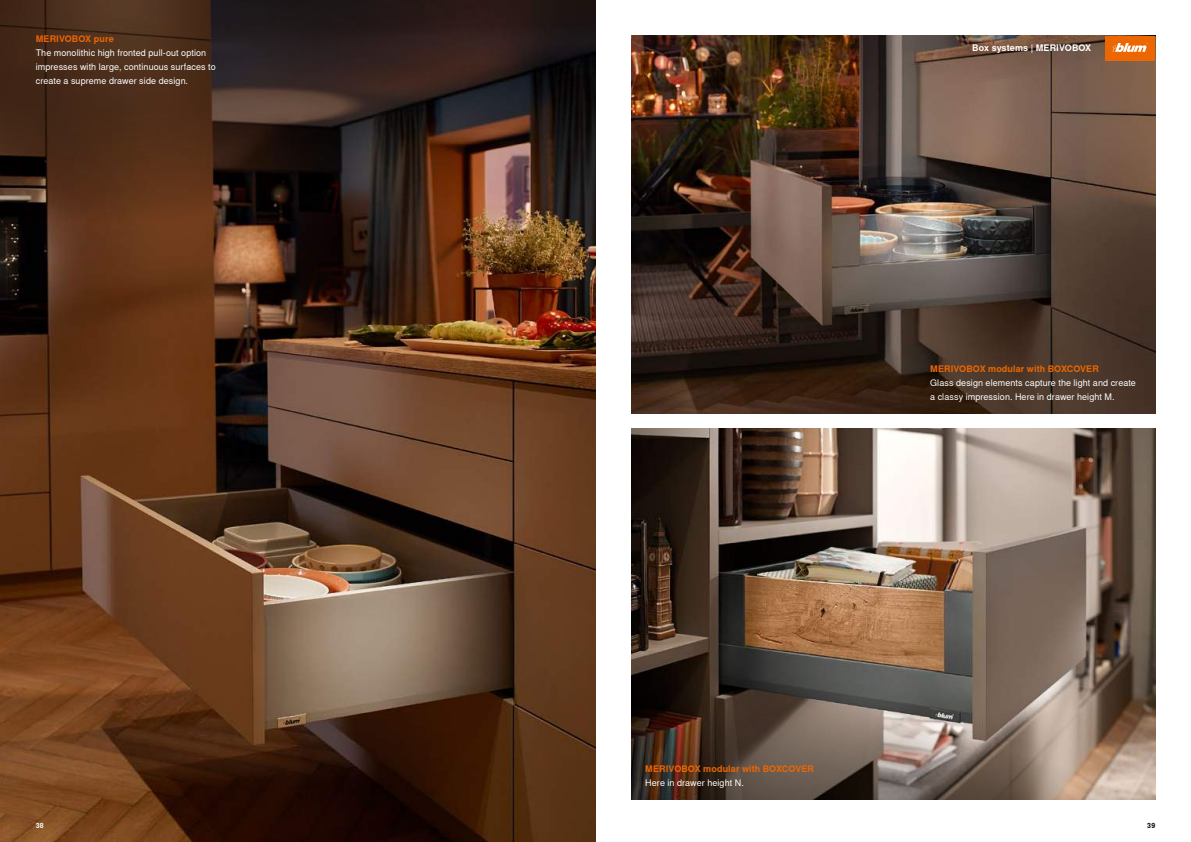
<style>
.page{position:relative;width:1191px;height:842px;background:#fff}
.page>*{position:absolute;margin:0;border:0;box-sizing:border-box;transform-origin:0 0}
.t1{font:9px/14px "Nimbus Sans Global";letter-spacing:.01em;color:#fff}
.t2{font:700 9px "Nimbus Sans Global";letter-spacing:.01em;color:#ec6602}
.t3{font:700 9px "Nimbus Sans Global";letter-spacing:.01em;color:#fff}
.t4{font:700 7px "Nimbus Sans Global";color:#fff}
.t5{font:700 7px "Nimbus Sans Global";color:#000}
</style>
<div class="page">
<img style="left:631px;top:428px;width:524px;height:213px">
<img style="left:631px;top:36px;width:524px;height:378px">
<img style="left:0;top:0;width:595px;height:842px">
<div style="left:1105px;top:36px;width:50px;height:25px;background:#ec6602"></div>
<svg style="left:1112px;top:43px;width:35px;height:9px"></svg>
<img style="left:631px;top:641px;width:524px;height:159px">
<svg style="left:0;top:0;width:494px;height:222px;background:#3d261b"></svg>
<p class="t2" style="left:36px;top:34px;width:80px">MERIVOBOX pure</p>
<p class="t1" style="left:36px;top:46px;width:181px">The monolithic high fronted pull-out option impresses with large, continuous surfaces to create a supreme drawer side design.</p>
<p class="t3" style="left:972px;top:43px;width:120px">Box systems | MERIVOBOX</p>
<p class="t2" style="left:930px;top:363px;width:170px">MERIVOBOX modular with BOXCOVER</p>
<p class="t1" style="left:930px;top:376px;width:207px">Glass design elements capture the light and create a classy impression. Here in drawer height M.</p>
<p class="t2" style="left:645px;top:763px;width:170px">MERIVOBOX modular with BOXCOVER</p>
<p class="t1" style="left:645px;top:776px;width:100px">Here in drawer height N.</p>
<p class="t4" style="left:36px;top:821px;width:10px">38</p>
<p class="t5" style="left:1147px;top:821px;width:9px">39</p>
</div>
